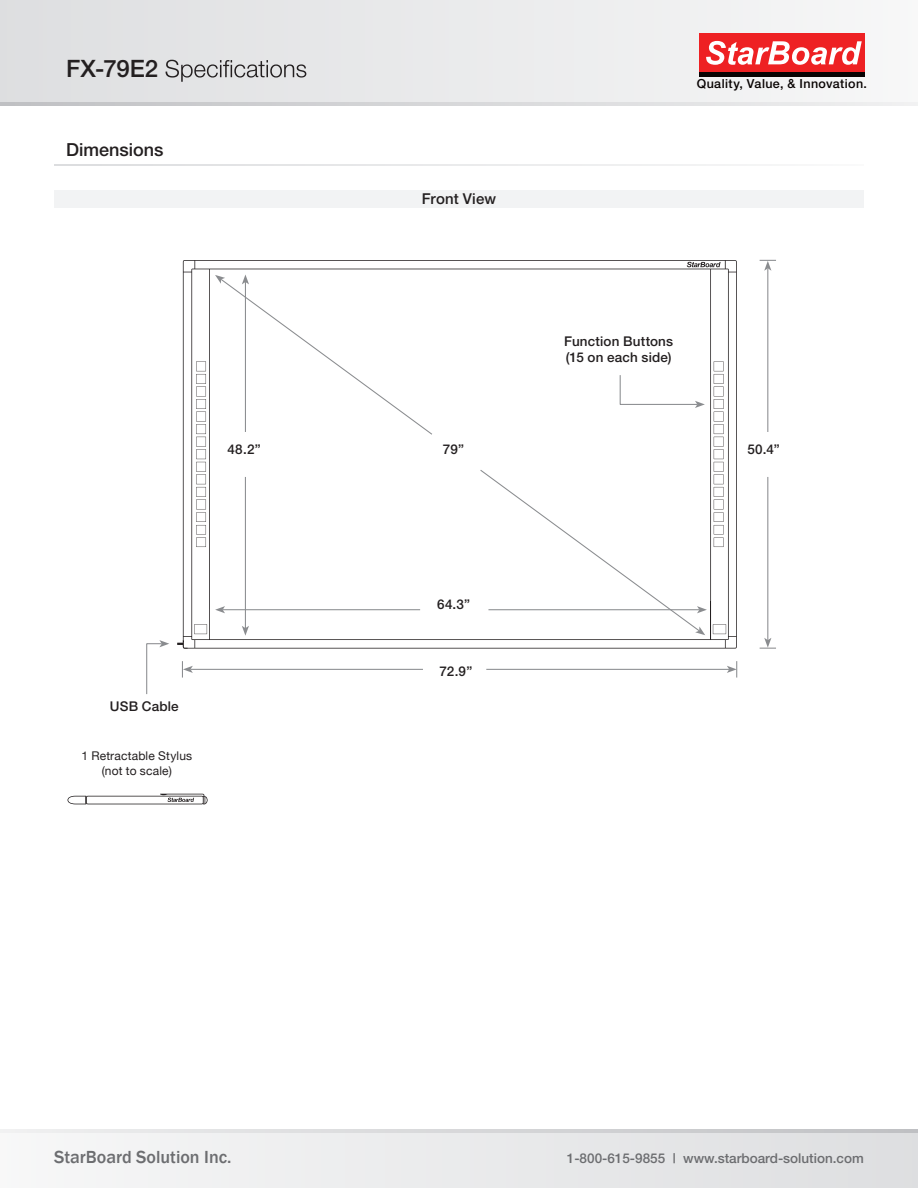
<style>
.page{position:relative;width:918px;height:1188px;background:#fff}
.page>*{position:absolute;margin:0;border:0;box-sizing:border-box;transform-origin:0 0}
.t1{font:500 24px "Helvetica Neue";letter-spacing:-.005em;color:#231f20}
.t2{font:500 18px "Franklin Gothic";color:#6c6d70}
.t3{font:500 18px "Helvetica Neue";color:#231f20}
.t4{font:500 15px "Helvetica Neue";letter-spacing:.005em;color:#231f20}
.t5{font:500 13.5px/16.2px "Helvetica Neue";letter-spacing:.01em;color:#231f20}
.t6{font:500 13.5px "Helvetica Neue";color:#6c6d70}
.t7{font:500 12.45px "Helvetica Neue";letter-spacing:.03em;color:#080302}
.t8{font:12px/14.4px "Helvetica Neue";letter-spacing:.015em;color:#231f20;text-align:center}
</style>
<div class="page">
<div style="left:0;top:1133px;width:918px;height:55px;background:#eaebec"></div>
<svg style="left:0;top:1129px;width:918px;height:4px;background:#d7d7d9"></svg>
<div style="left:0;top:0;width:918px;height:102px;background:#eaeaeb"></div>
<svg style="left:0;top:102px;width:918px;height:4px;background:#d7d7d9"></svg>
<svg style="left:166px;top:60px;width:140px;height:22px"></svg>
<hr style="left:54px;top:164px;width:810px;height:2px;background:#dcdddf">
<svg style="left:68px;top:794px;width:140px;height:10px"></svg>
<hr style="left:191px;top:669px;width:232px;height:1px;background:#8a8c8f">
<svg style="left:182px;top:661px;width:11px;height:17px"></svg>
<hr style="left:486px;top:669px;width:243px;height:1px;background:#8a8c8f">
<svg style="left:727px;top:661px;width:10px;height:17px"></svg>
<svg style="left:146px;top:640px;width:23px;height:55px"></svg>
<hr style="left:767px;top:477px;width:1px;height:163px;background:#8a8c8f">
<svg style="left:760px;top:638px;width:16px;height:11px"></svg>
<hr style="left:767px;top:268px;width:1px;height:164px;background:#8a8c8f">
<svg style="left:760px;top:260px;width:16px;height:11px"></svg>
<div style="left:54px;top:190px;width:810px;height:18px;background:#f2f3f4"></div>
<div style="left:699px;top:33px;width:166px;height:39px;background:#ee2123"></div>
<div style="left:699px;top:72px;width:166px;height:5px;background:#080302"></div>
<svg style="left:706px;top:41px;width:156px;height:24px"></svg>
<svg style="left:177px;top:261px;width:559px;height:388px"></svg>
<h1 class="t1" style="left:66px;top:54px;width:94px">FX-79E2</h1>
<h2 class="t3" style="left:66px;top:139px;width:99px">Dimensions</h2>
<p class="t4" style="left:422px;top:190px;width:76px">Front View</p>
<p class="t5" style="left:228px;top:441px;width:35px">48.2”</p>
<p class="t5" style="left:443px;top:441px;width:23px">79”</p>
<p class="t5" style="left:110px;top:697px;width:70px">USB Cable</p>
<p class="t8" style="left:81px;top:749px;width:112px">1 Retractable Stylus (not to scale)</p>
<p class="t5" style="left:437px;top:596px;width:34px">64.3”</p>
<p class="t5" style="left:440px;top:663px;width:34px">72.9”</p>
<p class="t7" style="left:697px;top:76px;width:172px">Quality, Value, &amp; Innovation.</p>
<p class="t5" style="left:564px;top:333px;width:110px">Function Buttons (15 on each side)</p>
<p class="t5" style="left:747px;top:441px;width:34px">50.4”</p>
<h2 class="t2" style="left:54px;top:1146px;width:179px">StarBoard Solution Inc.</h2>
<p class="t6" style="left:567px;top:1150px;width:298px">1-800-615-9855 | www.starboard-solution.com</p>
</div>
